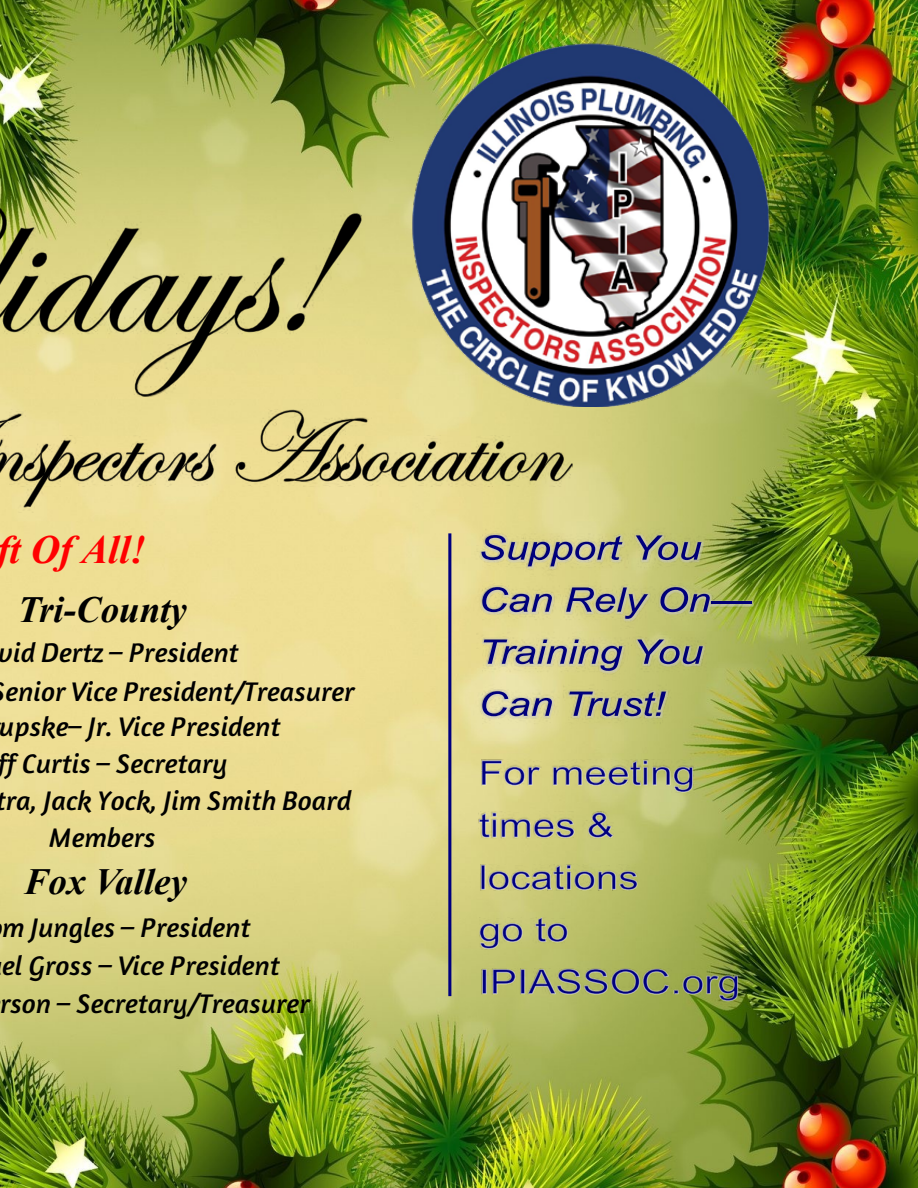
<style>
.page{position:relative;width:918px;height:1188px;background:#fff}
.page>*{position:absolute;margin:0;border:0;box-sizing:border-box;transform-origin:0 0}
.t1{font:italic 700 40.05px "Times New Roman";color:#f00}
.t2{font:italic 700 36.9px "Times New Roman";color:#000}
.t3{font:italic 27.75px/37.7px "Amaranth";color:#000}
</style>
<div class="page">
<img style="left:0;top:0;width:918px;height:1188px">
<img style="left:397px;top:41px;width:374px;height:366px">
<img style="left:0;top:188px;width:362px;height:208px">
<img style="left:0;top:410px;width:573px;height:103px">
<img style="left:456px;top:516px;width:234px;height:52px">
<img style="left:460px;top:520px;width:230px;height:48px">
<img style="left:690px;top:516px;width:67px;height:52px">
<img style="left:694px;top:520px;width:59px;height:48px">
<img style="left:456px;top:568px;width:232px;height:52px">
<img style="left:460px;top:572px;width:228px;height:48px">
<img style="left:688px;top:568px;width:41px;height:52px">
<img style="left:692px;top:572px;width:37px;height:48px">
<img style="left:729px;top:568px;width:67px;height:74px">
<img style="left:732px;top:572px;width:60px;height:66px">
<img style="left:456px;top:620px;width:236px;height:52px">
<img style="left:460px;top:624px;width:232px;height:48px">
<img style="left:692px;top:620px;width:67px;height:74px">
<img style="left:695px;top:624px;width:60px;height:66px">
<img style="left:456px;top:672px;width:186px;height:74px">
<img style="left:460px;top:676px;width:182px;height:66px">
<img style="left:642px;top:672px;width:67px;height:74px">
<img style="left:646px;top:676px;width:60px;height:66px">
<img style="left:481px;top:760px;width:212px;height:33px">
<svg style="left:478px;top:811px;width:137px;height:28px"></svg>
<img style="left:479px;top:812px;width:135px;height:26px">
<svg style="left:480px;top:864px;width:158px;height:27px"></svg>
<img style="left:481px;top:864px;width:157px;height:26px">
<svg style="left:479px;top:916px;width:89px;height:34px"></svg>
<img style="left:479px;top:917px;width:89px;height:32px">
<svg style="left:481px;top:968px;width:258px;height:34px"></svg>
<img style="left:482px;top:968px;width:256px;height:33px">
<hr style="left:448px;top:533px;width:3px;height:463px;background:#000080">
<h1 class="t1" style="left:-4px;top:522px;width:151px">ft Of All!</h1>
<h2 class="t2" style="left:18px;top:584px;width:171px">Tri-County</h2>
<p class="t3" style="left:-1px;top:633px;width:358px;line-height:39.8px">vid Dertz – President<br>enior Vice President/Treasurer</p>
<p class="t3" style="left:0;top:708px;width:282px">upske– Jr. Vice President</p>
<p class="t3" style="left:-2px;top:745px;width:232px">ff Curtis – Secretary</p>
<p class="t3" style="left:-4px;top:782px;width:357px">tra, Jack Yock, Jim Smith Board</p>
<p class="t3" style="left:49px;top:819px;width:108px">Members</p>
<h2 class="t2" style="left:24px;top:856px;width:165px">Fox Valley</h2>
<p class="t3" style="left:0;top:909px;width:311px">m Jungles – President<br>el Gross – Vice President rson – Secretary/Treasurer</p>
</div>
